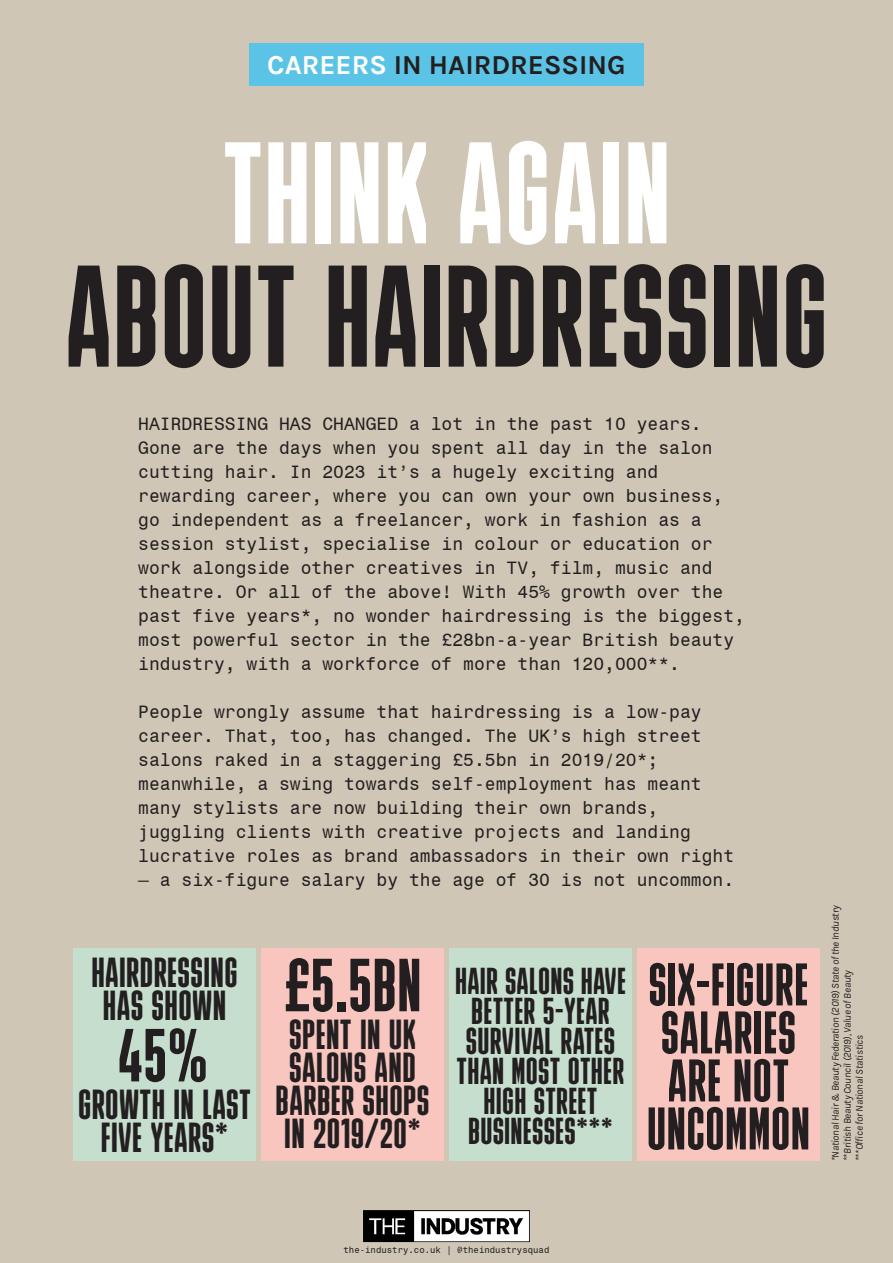
<style>
.page{position:relative;width:893px;height:1263px;background:#cfc6b5}
.page>*{position:absolute;margin:0;border:0;box-sizing:border-box;transform-origin:0 0}
.t1{font:144.45px "Bulevar";letter-spacing:.025em;color:#231f20}
.t2{font:144.45px "Bulevar";letter-spacing:.025em;color:#fff}
.t3{font:75px "Bulevar";letter-spacing:.025em;color:#231f20}
.t4{font:60px/48px "Bulevar";letter-spacing:.025em;color:#231f20;text-align:center}
.t5{font:42px/33px "Bulevar";letter-spacing:.025em;color:#231f20;text-align:center}
.t6{font:37.5px/30px "Bulevar";letter-spacing:.025em;color:#231f20;text-align:center}
.t7{font:30px/24px "Bulevar";letter-spacing:.025em;color:#231f20;text-align:center}
.t8{font:700 27.45px "Karla";color:#231f20}
.t9{font:18px/24px "Monospace 821 BT";color:#231f20}
.t10{font:italic 10.5px "Karla";letter-spacing:-.025em;color:#231f20}
.t11{font:9px "Monospace 821 BT";color:#231f20}
.s1{color:#fff}
</style>
<div class="page">
<div style="left:261px;top:949px;width:183px;height:212px;background:#f8c5bf"></div>
<div style="left:637px;top:949px;width:183px;height:212px;background:#f8c5bf"></div>
<div style="left:449px;top:949px;width:183px;height:212px;background:#c5decd"></div>
<div style="left:73px;top:949px;width:183px;height:212px;background:#c5decd"></div>
<div style="left:249px;top:43px;width:395px;height:42px;background:#5bc4e6"></div>
<img style="left:363px;top:1211px;width:167px;height:31px">
<p class="t8" style="left:267px;top:49px;width:360px"><span class="s1">CAREERS</span> IN HAIRDRESSING</p>
<p class="t2" style="left:224px;top:112px;width:447px">THINK AGAIN</p>
<p class="t1" style="left:66px;top:236px;width:762px">ABOUT HAIRDRESSING</p>
<p class="t9" style="left:138px;top:412px;width:608px">HAIRDRESSING HAS CHANGED a lot in the past 10 years.<br>Gone are the days when you spent all day in the salon cutting hair. In 2023 it’s a hugely exciting and rewarding career, where you can own your own business, go independent as a freelancer, work in fashion as a session stylist, specialise in colour or education or work alongside other creatives in TV, film, music and theatre. Or all of the above! With 45% growth over the past five years*, no wonder hairdressing is the biggest, most powerful sector in the £28bn-a-year British beauty industry, with a workforce of more than 120,000**.</p>
<p class="t9" style="left:138px;top:700px;width:597px">People wrongly assume that hairdressing is a low-pay career. That, too, has changed. The UK’s high street salons raked in a staggering £5.5bn in 2019/20*; meanwhile, a swing towards self-employment has meant many stylists are now building their own brands, juggling clients with creative projects and landing lucrative roles as brand ambassadors in their own right</p>
<p class="t9" style="left:138px;top:868px;width:597px">– a six-figure salary by the age of 30 is not uncommon.</p>
<p class="t5" style="left:92px;top:955px;width:147px;text-align:left">HAIRDRESSING<br>HAS SHOWN</p>
<p class="t3" style="left:118px;top:1013px;width:91px">45%</p>
<p class="t5" style="left:78px;top:1088px;width:174px">GROWTH IN LAST<br>FIVE YEARS*</p>
<p class="t3" style="left:284px;top:943px;width:138px">£5.5BN</p>
<p class="t5" style="left:276px;top:1018px;width:155px">SPENT IN UK<br>SALONS AND<br>BARBER SHOPS<br>IN 2019/20*</p>
<p class="t6" style="left:455px;top:966px;width:172px">HAIR SALONS HAVE<br>BETTER 5-YEAR<br>SURVIVAL RATES<br>THAN MOST OTHER<br>HIGH STREET<br>BUSINESSES***</p>
<p class="t3" style="left:684px;top:943px;width:90px">99%</p>
<p class="t7" style="left:653px;top:1017px;width:152px">OF SALONS ARE<br>INDEPENDENTLY<br>OWNED***; 82% OF<br>SALON OWNERS ARE<br>FEMALE***</p>
<p class="t4" style="left:647px;top:961px;width:164px">SIX-FIGURE<br>SALARIES<br>ARE NOT<br>UNCOMMON</p>
<p class="t10" style="left:830px;top:1161px;width:257px;rotate:-90deg">*National Hair &amp; Beauty Federation (2019) State of the Industry</p>
<p class="t10" style="left:842px;top:1161px;width:193px;rotate:-90deg">**British Beauty Council (2019), Value of Beauty</p>
<p class="t10" style="left:854px;top:1161px;width:128px;rotate:-90deg">***Office for National Statistics</p>
<p class="t11" style="left:344px;top:1245px;width:207px">the-industry.co.uk | @theindustrysquad</p>
</div>
